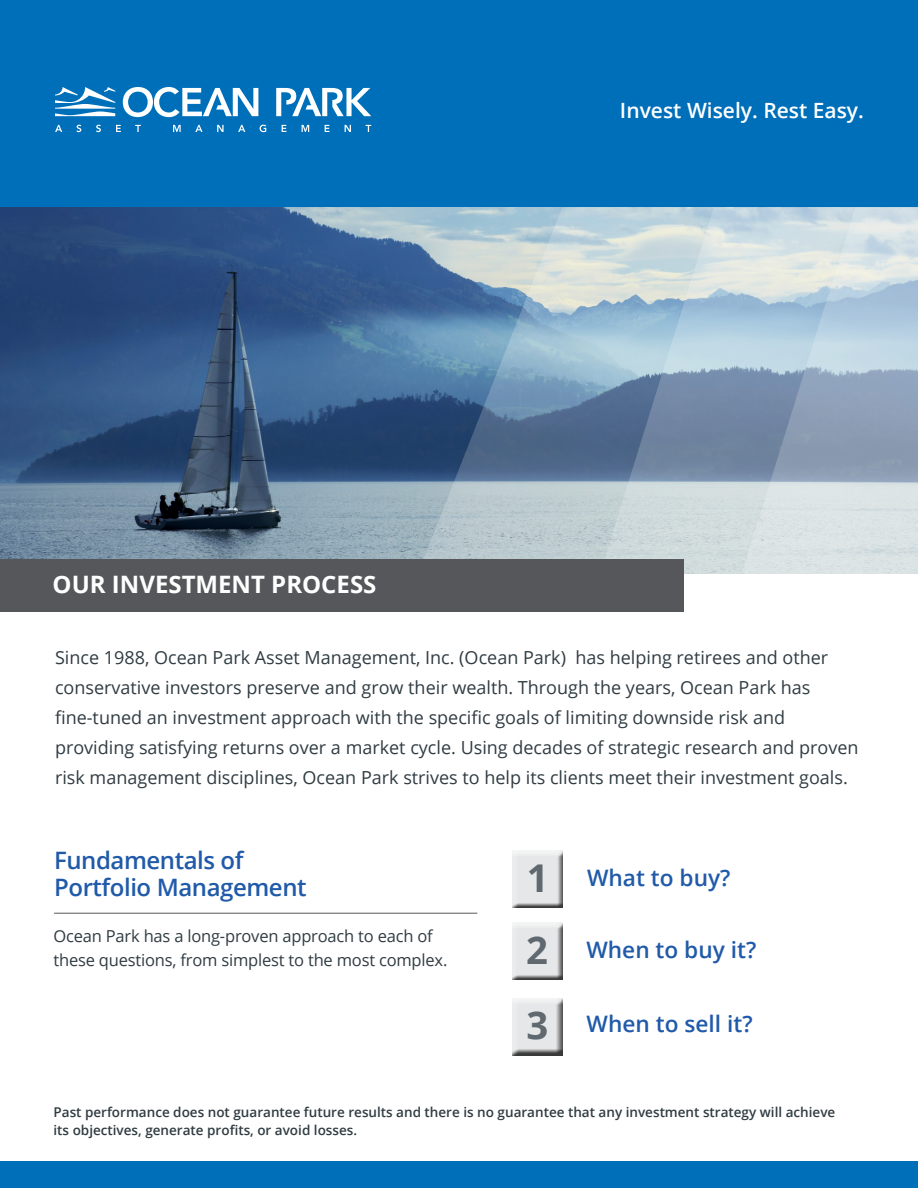
<style>
.page{position:relative;width:918px;height:1188px;background:#fff}
.page>*{position:absolute;margin:0;border:0;box-sizing:border-box;transform-origin:0 0}
.t1{font:600 24px/27px "Open Sans";letter-spacing:-.02em;color:#205aa9}
.t2{font:700 24px "Open Sans";color:#fff}
.t3{font:600 22.65px "Open Sans";color:#205aa9}
.t4{font:600 21px "Open Sans";color:#fff}
.t5{font:18px/30px "Open Sans";color:#303c42}
.t6{font:16.5px/24px "Open Sans";letter-spacing:-.01em;color:#303c42}
.t7{font:600 13.5px/18px "Open Sans";color:#303c42}
.s1{font-weight:700;font-size:38.25px;color:#5f696f}
</style>
<div class="page">
<div style="left:507px;top:993px;width:63px;height:63px;background:#000;opacity:.75"></div>
<div style="left:509px;top:847px;width:61px;height:61px;background:#000;opacity:.75"></div>
<div style="left:508px;top:919px;width:61px;height:61px;background:#000;opacity:.75"></div>
<hr style="left:54px;top:913px;width:423px;height:1px;background:#55575a">
<div style="left:0;top:1161px;width:918px;height:27px;background:#006fba"></div>
<div style="left:0;top:0;width:918px;height:207px;background:#006fba"></div>
<svg style="left:173px;top:125px;width:8px;height:7px"></svg>
<svg style="left:195px;top:125px;width:8px;height:7px"></svg>
<svg style="left:217px;top:125px;width:7px;height:7px"></svg>
<svg style="left:238px;top:125px;width:7px;height:7px"></svg>
<svg style="left:260px;top:125px;width:6px;height:7px"></svg>
<svg style="left:282px;top:125px;width:4px;height:7px"></svg>
<svg style="left:302px;top:125px;width:7px;height:7px"></svg>
<svg style="left:325px;top:125px;width:5px;height:7px"></svg>
<svg style="left:345px;top:125px;width:6px;height:7px"></svg>
<svg style="left:366px;top:125px;width:5px;height:7px"></svg>
<svg style="left:55px;top:125px;width:7px;height:7px"></svg>
<svg style="left:76px;top:125px;width:5px;height:7px"></svg>
<svg style="left:96px;top:125px;width:5px;height:7px"></svg>
<svg style="left:116px;top:125px;width:5px;height:7px"></svg>
<svg style="left:135px;top:125px;width:6px;height:7px"></svg>
<svg style="left:276px;top:88px;width:95px;height:28px"></svg>
<svg style="left:123px;top:87px;width:135px;height:30px"></svg>
<svg style="left:55px;top:87px;width:60px;height:29px"></svg>
<img style="left:0;top:207px;width:322px;height:352px">
<svg style="left:322px;top:207px;width:203px;height:352px;background:#6a89a7"></svg>
<svg style="left:525px;top:207px;width:142px;height:352px;background:#a0b5c4"></svg>
<svg style="left:667px;top:207px;width:251px;height:405px;background:#bbcad5"></svg>
<div style="left:0;top:559px;width:683px;height:53px;background:#55575a"></div>
<h1 class="t2" style="left:53px;top:567px;width:325px">OUR INVESTMENT PROCESS</h1>
<p class="t4" style="left:620px;top:95px;width:246px">Invest Wisely. Rest Easy.</p>
<p class="t5" style="left:55px;top:642px;width:805px">Since 1988, Ocean Park Asset Management, Inc. (Ocean Park) has helping retirees and other conservative investors preserve and grow their wealth. Through the years, Ocean Park has fine-tuned an investment approach with the specific goals of limiting downside risk and providing satisfying returns over a market cycle. Using decades of strategic research and proven risk management disciplines, Ocean Park strives to help its clients meet their investment goals.</p>
<h1 class="t1" style="left:54px;top:846px;width:254px">Fundamentals of<br>Portfolio Management</h1>
<p class="t6" style="left:54px;top:924px;width:395px">Ocean Park has a long-proven approach to each of these questions, from simplest to the most complex.</p>
<p class="t3" style="left:527px;top:862px;width:205px"><span class="s1">1</span> What to buy?</p>
<p class="t3" style="left:526px;top:934px;width:232px"><span class="s1">2</span> When to buy it?</p>
<p class="t3" style="left:526px;top:1008px;width:228px"><span class="s1">3</span> When to sell it?</p>
<p class="t7" style="left:54px;top:1102px;width:783px">Past performance does not guarantee future results and there is no guarantee that any investment strategy will achieve its objectives, generate profits, or avoid losses.</p>
</div>
